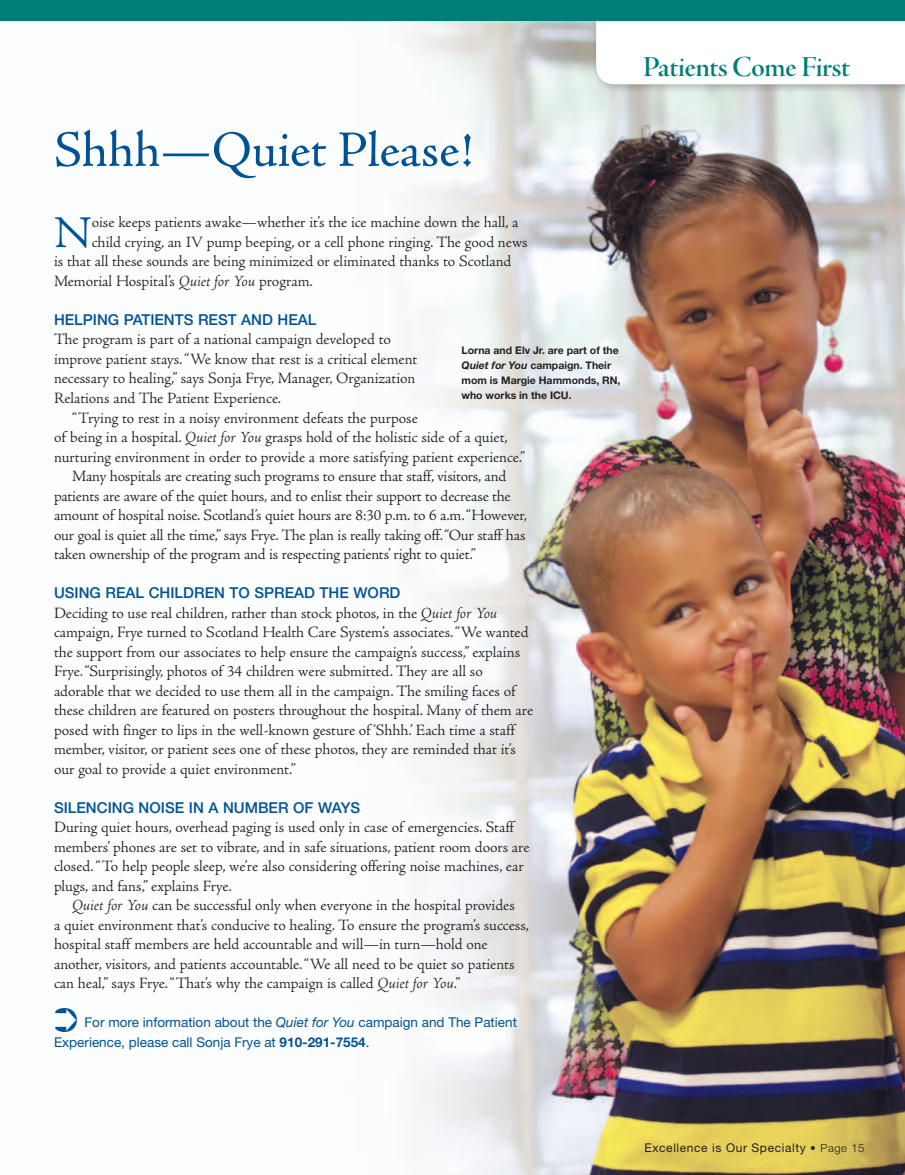
<style>
.page{position:relative;width:905px;height:1175px;background:#fff}
.page>*{position:absolute;margin:0;border:0;box-sizing:border-box;transform-origin:0 0}
.t1{font:51px "Adobe Jenson Pro";color:#005294}
.t2{font:300 45.45px "Adobe Jenson Pro";color:#005294}
.t3{font:30px "Adobe Jenson Pro Semibold Disp";letter-spacing:-.005em;color:#007d78}
.t4{font:300 15.75px/19.5px "Adobe Jenson Pro";letter-spacing:-.005em;color:#231f20}
.t5{font:500 15px "Helvetica Neue LT Std";color:#005294}
.t6{font:13.5px/19.5px "Helvetica Neue LT Std";color:#005294}
.t7{font:12px "Helvetica Neue LT Std";letter-spacing:.05em;color:#231f20}
.t8{font:700 10.5px/15px "Helvetica Neue LT Std";color:#231f20}
.s1{font-style:italic}
.s2{font-weight:700}
.s3{font-weight:300;font-size:11.25px}
</style>
<div class="page">
<img style="left:0;top:20px;width:904px;height:1154px">
<div style="left:590px;top:0;width:314px;height:94px;background:#231f20;opacity:.33"></div>
<svg style="left:596px;top:20px;width:308px;height:64px"></svg>
<div style="left:0;top:0;width:904px;height:20px;background:#007d78"></div>
<svg style="left:55px;top:1007px;width:22px;height:24px"></svg>
<h1 class="t1" style="left:54px;top:121px;width:420px">Shhh—Quiet Please!</h1>
<h2 class="t2" style="left:54px;top:207px;width:39px">N</h2>
<p class="t4" style="left:92px;top:213px;width:428px">oise keeps patients awake—whether it’s the ice machine down the hall, a</p>
<p class="t4" style="left:92px;top:232px;width:437px">child crying, an IV pump beeping, or a cell phone ringing. The good news</p>
<p class="t4" style="left:54px;top:252px;width:459px">is that all these sounds are being minimized or eliminated thanks to Scotland</p>
<p class="t4" style="left:54px;top:271px;width:260px">Memorial Hospital’s <span class="s1">Quiet for You</span> program.</p>
<p class="t5" style="left:54px;top:311px;width:264px">HELPING PATIENTS REST AND HEAL</p>
<p class="t4" style="left:54px;top:330px;width:365px">The program is part of a national campaign developed to improve patient stays. “We know that rest is a critical element necessary to healing,” says Sonja Frye, Manager, Organization Relations and The Patient Experience.</p>
<p class="t4" style="left:72px;top:408px;width:347px">“Trying to rest in a noisy environment defeats the purpose</p>
<p class="t4" style="left:54px;top:427px;width:455px">of being in a hospital. <span class="s1">Quiet for You</span> grasps hold of the holistic side of a quiet,</p>
<p class="t4" style="left:54px;top:447px;width:472px">nurturing environment in order to provide a more satisfying patient experience.”</p>
<p class="t4" style="left:72px;top:466px;width:435px">Many hospitals are creating such programs to ensure that staff, visitors, and</p>
<p class="t4" style="left:54px;top:486px;width:458px">patients are aware of the quiet hours, and to enlist their support to decrease the</p>
<p class="t4" style="left:54px;top:505px;width:474px">amount of hospital noise. Scotland’s quiet hours are 8:30 p.m. to 6 a.m. “However,</p>
<p class="t4" style="left:54px;top:525px;width:473px">our goal is quiet all the time,” says Frye. The plan is really taking off. “Our staff has</p>
<p class="t4" style="left:54px;top:544px;width:423px">taken ownership of the program and is respecting patients’ right to quiet.”</p>
<p class="t5" style="left:54px;top:584px;width:348px">USING REAL CHILDREN TO SPREAD THE WORD</p>
<p class="t4" style="left:54px;top:603px;width:480px">Deciding to use real children, rather than stock photos, in the <span class="s1">Quiet for You </span>campaign, Frye turned to Scotland Health Care System’s associates. “We wanted the support from our associates to help ensure the campaign’s success,” explains Frye. “Surprisingly, photos of 34 children were submitted. They are all so adorable that we decided to use them all in the campaign. The smiling faces of these children are featured on posters throughout the hospital. Many of them are posed with finger to lips in the well-known gesture of ‘Shhh.’ Each time a staff member, visitor, or patient sees one of these photos, they are reminded that it’s our goal to provide a quiet environment.”</p>
<p class="t5" style="left:54px;top:798px;width:308px">SILENCING NOISE IN A NUMBER OF WAYS</p>
<p class="t4" style="left:54px;top:817px;width:477px">During quiet hours, overhead paging is used only in case of emergencies. Staff members’ phones are set to vibrate, and in safe situations, patient room doors are closed. “To help people sleep, we’re also considering offering noise machines, ear plugs, and fans,” explains Frye.</p>
<p class="t4" style="left:54px;top:895px;width:476px;text-indent:18px"><span class="s1">Quiet for You</span> can be successful only when everyone in the hospital provides<br>a quiet environment that’s conducive to healing. To ensure the program’s success, hospital staff members are held accountable and will—in turn—hold one another, visitors, and patients accountable. “We all need to be quiet so patients can heal,” says Frye. “That’s why the campaign is called <span class="s1">Quiet for You</span>.”</p>
<p class="t6" style="left:54px;top:1012px;width:464px;text-indent:31px">For more information about the <span class="s1">Quiet for You</span> campaign and The Patient<br>Experience, please call Sonja Frye at <span class="s2">910-291-7554</span>.</p>
<p class="t8" style="left:461px;top:342px;width:160px">Lorna and Elv Jr. are part of the<br><span class="s1">Quiet for You</span> campaign. Their mom is Margie Hammonds, RN, who works in the ICU.</p>
<h3 class="t3" style="left:643px;top:50px;width:208px">Patients Come First</h3>
<p class="t7" style="left:644px;top:1140px;width:221px">Excellence is Our Specialty <span class="s3">• Page 15</span></p>
</div>
